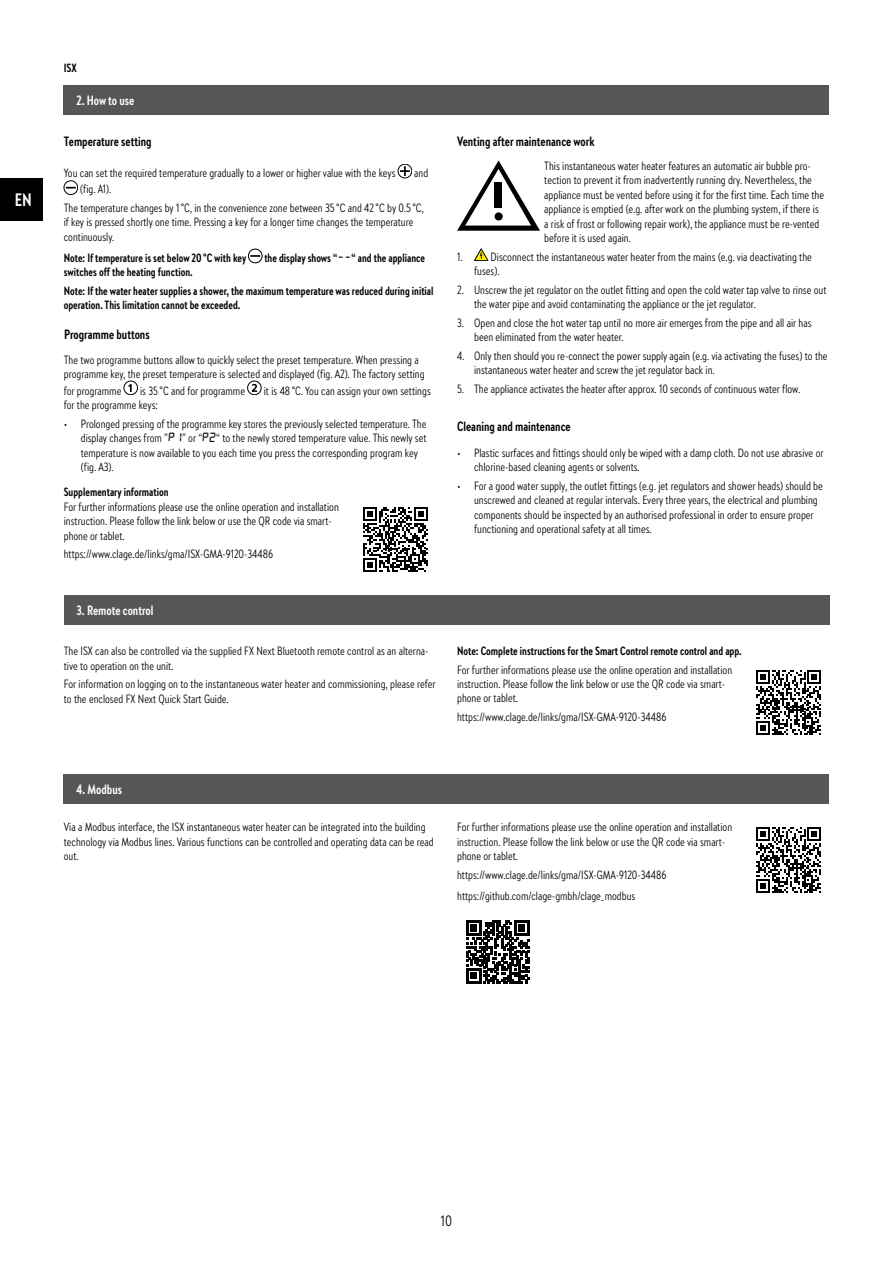
<style>
.page{position:relative;width:893px;height:1263px;background:#fff}
.page>*{position:absolute;margin:0;border:0;box-sizing:border-box;transform-origin:0 0}
.t1{font:700 18px "Brandon Text Cond";color:#fff}
.t2{font:15px "Brandon Text Cond";color:#000}
.t3{font:700 13.5px "Brandon Text Cond";color:#000}
.t4{font:700 13.5px "Brandon Text Cond";color:#fff}
.t5{font:12px/14.4px "Brandon Text Cond";color:#000}
.t6{font:700 12px/18.6px "Brandon Text Cond";color:#000}
.s1{font-family:"Segment 7 Standard";font-weight:400}
.s2{font-family:"Segment 7 Standard"}
</style>
<div class="page">
<div style="left:0;top:179px;width:43px;height:42px;background:#000"></div>
<div style="left:64px;top:85px;width:765px;height:30px;background:#565656"></div>
<svg style="left:363px;top:507px;width:65px;height:65px"></svg>
<div style="left:64px;top:595px;width:765px;height:30px;background:#565656"></div>
<svg style="left:756px;top:670px;width:65px;height:65px"></svg>
<svg style="left:756px;top:827px;width:65px;height:66px"></svg>
<div style="left:64px;top:774px;width:765px;height:30px;background:#565656"></div>
<svg style="left:474px;top:249px;width:14px;height:12px"></svg>
<svg style="left:457px;top:160px;width:83px;height:71px"></svg>
<div style="left:495px;top:182px;width:7px;height:26px;background:#000"></div>
<div style="left:495px;top:212px;width:8px;height:8px;background:#000;border-radius:50%"></div>
<div style="left:398px;top:164px;width:14px;height:14px;border:1px solid #000;border-radius:50%"></div>
<svg style="left:400px;top:166px;width:10px;height:10px"></svg>
<svg style="left:64px;top:181px;width:14px;height:14px"></svg>
<div style="left:64px;top:181px;width:14px;height:14px;border:1px solid #000;border-radius:50%"></div>
<svg style="left:66px;top:187px;width:10px;height:2px"></svg>
<div style="left:248px;top:249px;width:14px;height:14px;border:1px solid #000;border-radius:50%"></div>
<svg style="left:250px;top:255px;width:10px;height:2px"></svg>
<div style="left:124px;top:381px;width:14px;height:14px;border:1px solid #000;border-radius:50%"></div>
<svg style="left:128px;top:384px;width:4px;height:8px"></svg>
<svg style="left:247px;top:381px;width:14px;height:14px"></svg>
<div style="left:247px;top:381px;width:14px;height:14px;border:1px solid #000;border-radius:50%"></div>
<svg style="left:252px;top:384px;width:5px;height:8px"></svg>
<svg style="left:466px;top:920px;width:63px;height:64px"></svg>
<h1 class="t1" style="left:15px;top:188px;width:19px">EN</h1>
<p class="t6" style="left:64px;top:58px;width:14px">ISX</p>
<p class="t4" style="left:77px;top:92px;width:59px">2. How to use</p>
<p class="t3" style="left:64px;top:132px;width:89px">Temperature setting</p>
<p class="t5" style="left:64px;top:165px;width:333px">You can set the required temperature gradually to a lower or higher value with the keys</p>
<p class="t5" style="left:414px;top:165px;width:16px">and</p>
<p class="t5" style="left:64px;top:179px;width:361px;line-height:18.6px;text-indent:16px">(fig. A1).<br>The temperature changes by 1°C, in the convenience zone between 35 °C and 42°C by 0.5 °C,</p>
<p class="t5" style="left:64px;top:215px;width:351px">if key is pressed shortly one time. Pressing a key for a longer time changes the temperature continuously.</p>
<p class="t6" style="left:64px;top:248px;width:184px">Note: If temperature is set below 20 °C with key</p>
<p class="t6" style="left:264px;top:248px;width:162px">the display shows “<span class="s1">--</span>“ and the appliance</p>
<p class="t6" style="left:64px;top:262px;width:371px">switches off the heating function.<br>Note: If the water heater supplies a shower, the maximum temperature was reduced during initial</p>
<p class="t6" style="left:64px;top:295px;width:178px">operation. This limitation cannot be exceeded.</p>
<p class="t3" style="left:64px;top:325px;width:87px">Programme buttons</p>
<p class="t5" style="left:64px;top:352px;width:362px">The two programme buttons allow to quickly select the preset temperature. When pressing a programme key, the preset temperature is selected and displayed (fig. A2). The factory setting</p>
<p class="t5" style="left:64px;top:383px;width:59px">for programme</p>
<p class="t5" style="left:140px;top:383px;width:106px">is 35 °C and for programme</p>
<p class="t5" style="left:264px;top:383px;width:169px">it is 48 °C. You can assign your own settings</p>
<p class="t5" style="left:64px;top:398px;width:96px">for the programme keys:</p>
<p class="t5" style="left:81px;top:416px;width:347px;text-indent:-17px">• Prolonged pressing of the programme key stores the previously selected temperature. The display changes from ”<span class="s2">P1</span>” or “<span class="s2">P2</span>“ to the newly stored temperature value. This newly set temperature is now available to you each time you press the corresponding program key (fig. A3).</p>
<p class="t6" style="left:64px;top:482px;width:106px">Supplementary information</p>
<p class="t5" style="left:64px;top:499px;width:277px">For further informations please use the online operation and installation instruction. Please follow the link below or use the QR code via smart&shy;phone or tablet.</p>
<p class="t5" style="left:64px;top:546px;width:211px">https://www.clage.de/links/gma/ISX-GMA-9120-34486</p>
<p class="t4" style="left:77px;top:601px;width:78px">3. Remote control</p>
<p class="t3" style="left:457px;top:132px;width:139px">Venting after maintenance work</p>
<p class="t5" style="left:544px;top:158px;width:281px">This instantaneous water heater features an automatic air bubble pro&shy;tection to prevent it from inadvertently running dry. Nevertheless, the appliance must be vented before using it for the first time. Each time the appliance is emptied (e.g. after work on the plumbing system, if there is a risk of frost or following repair work), the appliance must be re-vented before it is used again.</p>
<p class="t5" style="left:474px;top:249px;width:339px;text-indent:-17px">1. Disconnect the instantaneous water heater from the mains (e.g. via deactivating the fuses).</p>
<p class="t5" style="left:474px;top:282px;width:354px;text-indent:-17px">2. Unscrew the jet regulator on the outlet fitting and open the cold water tap valve to rinse out the water pipe and avoid contaminating the appliance or the jet regulator.</p>
<p class="t5" style="left:474px;top:315px;width:339px;text-indent:-17px">3. Open and close the hot water tap until no more air emerges from the pipe and all air has been eliminated from the water heater.</p>
<p class="t5" style="left:474px;top:348px;width:355px;text-indent:-17px">4. Only then should you re-connect the power supply again (e.g. via activating the fuses) to the instantaneous water heater and screw the jet regulator back in.</p>
<p class="t5" style="left:457px;top:381px;width:345px">5. The appliance activates the heater after approx. 10 seconds of continuous water flow.</p>
<p class="t3" style="left:457px;top:417px;width:115px">Cleaning and maintenance</p>
<p class="t5" style="left:474px;top:445px;width:351px;text-indent:-17px">• Plastic surfaces and fittings should only be wiped with a damp cloth. Do not use abrasive or chlorine-based cleaning agents or solvents.</p>
<p class="t5" style="left:474px;top:478px;width:350px;text-indent:-17px">• For a good water supply, the outlet fittings (e.g. jet regulators and shower heads) should be unscrewed and cleaned at regular intervals. Every three years, the electrical and plumbing components should be inspected by an authorised professional in order to ensure proper functioning and operational safety at all times.</p>
<p class="t5" style="left:64px;top:644px;width:366px">The ISX can also be controlled via the supplied FX Next Bluetooth remote control as an alterna-</p>
<p class="t6" style="left:457px;top:641px;width:286px">Note: Complete instructions for the Smart Control remote control and app.</p>
<p class="t5" style="left:64px;top:656px;width:373px;line-height:18.6px">tive to operation on the unit.<br>For information on logging on to the instantaneous water heater and commissioning, please refer</p>
<p class="t5" style="left:64px;top:691px;width:167px">to the enclosed FX Next Quick Start Guide.</p>
<p class="t5" style="left:457px;top:662px;width:277px">For further informations please use the online operation and installation instruction. Please follow the link below or use the QR code via smart&shy;phone or tablet.</p>
<p class="t5" style="left:457px;top:709px;width:211px">https://www.clage.de/links/gma/ISX-GMA-9120-34486</p>
<p class="t4" style="left:77px;top:780px;width:47px">4. Modbus</p>
<p class="t5" style="left:64px;top:819px;width:371px">Via a Modbus interface, the ISX instantaneous water heater can be integrated into the building technology via Modbus lines. Various functions can be controlled and operating data can be read out.</p>
<p class="t5" style="left:457px;top:819px;width:277px">For further informations please use the online operation and installation instruction. Please follow the link below or use the QR code via smart&shy;phone or tablet.</p>
<p class="t5" style="left:457px;top:867px;width:211px">https://www.clage.de/links/gma/ISX-GMA-9120-34486</p>
<p class="t5" style="left:457px;top:888px;width:180px">https://github.com/clage-gmbh/clage_modbus</p>
<p class="t2" style="left:441px;top:1210px;width:13px">10</p>
</div>
